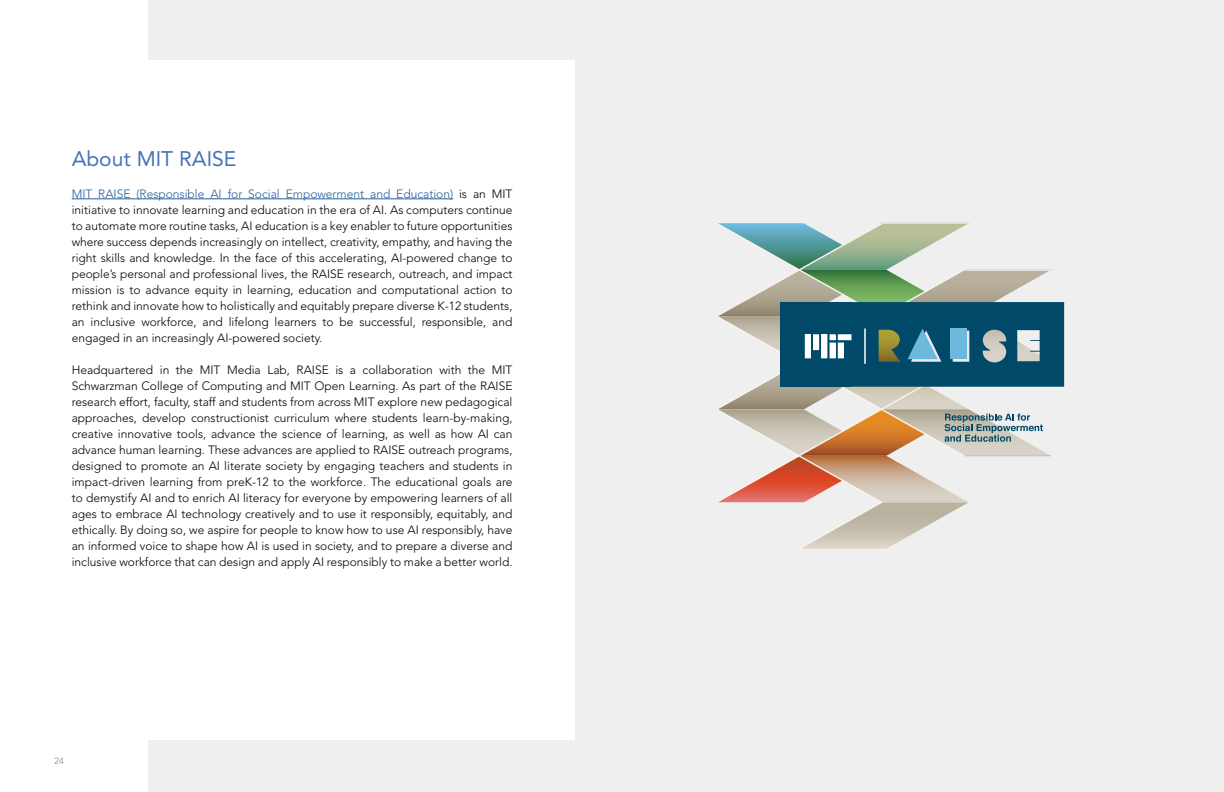
<style>
.page{position:relative;width:1224px;height:792px;background:#fff}
.page>*{position:absolute;margin:0;border:0;box-sizing:border-box;transform-origin:0 0}
.t1{font:21px "Avenir LT Std";color:#4873b9}
.t2{font:300 12px/16px "Avenir LT Std";color:#000;text-align:justify}
.t3{font:300 9px "Avenir LT Std";color:#808285}
.s1{color:#215e9e}
</style>
<div class="page">
<div style="left:148px;top:0;width:1076px;height:792px;background:#f0efef"></div>
<div style="left:7px;top:60px;width:568px;height:680px;background:#fff"></div>
<hr style="left:72px;top:199px;width:381px;height:1px;background:#215e9e">
<img style="left:965px;top:409px;width:84px;height:46px">
<img style="left:965px;top:270px;width:86px;height:32px">
<svg style="left:965px;top:455px;width:86px;height:1px"></svg>
<svg style="left:718px;top:223px;width:246px;height:46px"></svg>
<hr style="left:882px;top:223px;width:87px;height:1px;background:#e3dfda">
<hr style="left:964px;top:269px;width:87px;height:1px;background:#e3dfda">
<svg style="left:717px;top:269px;width:247px;height:280px"></svg>
<svg style="left:945px;top:414px;width:98px;height:28px"></svg>
<svg style="left:851px;top:302px;width:213px;height:85px;background:#1c5b72"></svg>
<div style="left:950px;top:328px;width:17px;height:31px;background:#6db9dd"></div>
<div style="left:780px;top:302px;width:71px;height:85px;background:#004968"></div>
<div style="left:838px;top:335px;width:13px;height:5px;background:#fff"></div>
<div style="left:814px;top:335px;width:5px;height:15px;background:#fff"></div>
<div style="left:822px;top:335px;width:5px;height:23px;background:#fff"></div>
<div style="left:805px;top:335px;width:5px;height:23px;background:#fff"></div>
<div style="left:838px;top:343px;width:5px;height:15px;background:#fff"></div>
<div style="left:830px;top:343px;width:5px;height:15px;background:#fff"></div>
<hr style="left:864px;top:329px;width:2px;height:35px;background:#fbf9fb">
<div style="left:838px;top:334px;width:13px;height:6px;border:1px solid #fff"></div>
<div style="left:813px;top:334px;width:6px;height:16px;border:1px solid #fff"></div>
<div style="left:821px;top:334px;width:6px;height:24px;border:1px solid #fff"></div>
<div style="left:805px;top:334px;width:6px;height:24px;border:1px solid #fff"></div>
<div style="left:838px;top:343px;width:6px;height:15px;border:1px solid #fff"></div>
<svg style="left:830px;top:334px;width:5px;height:6px"></svg>
<hr style="left:865px;top:329px;width:1px;height:35px;background:#fff">
<h1 class="t1" style="left:72px;top:146px;width:166px">About MIT RAISE</h1>
<p class="t2" style="left:72px;top:186px;width:442px"><span class="s1">MIT RAISE (Responsible AI for Social Empowerment and Education)</span> is an MIT initiative to innovate learning and education in the era of AI. As computers continue to automate more routine tasks, AI education is a key enabler to future opportunities where success depends increasingly on intellect, creativity, empathy, and having the right skills and knowledge. In the face of this accelerating, AI-powered change to people’s personal and professional lives, the RAISE research, outreach, and impact mission is to advance equity in learning, education and computational action to rethink and innovate how to holistically and equitably prepare diverse K-12 students, an inclusive workforce, and lifelong learners to be successful, responsible, and engaged in an increasingly AI-powered society.</p>
<p class="t2" style="left:72px;top:362px;width:442px">Headquartered in the MIT Media Lab, RAISE is a collaboration with the MIT Schwarzman College of Computing and MIT Open Learning. As part of the RAISE research effort, faculty, staff and students from across MIT explore new pedagogical approaches, develop constructionist curriculum where students learn-by-making, creative innovative tools, advance the science of learning, as well as how AI can advance human learning. These advances are applied to RAISE outreach programs, designed to promote an AI literate society by engaging teachers and students in impact-driven learning from preK-12 to the workforce. The educational goals are to demystify AI and to enrich AI literacy for everyone by empowering learners of all ages to embrace AI technology creatively and to use it responsibly, equitably, and ethically. By doing so, we aspire for people to know how to use AI responsibly, have an informed voice to shape how AI is used in society, and to prepare a diverse and inclusive workforce that can design and apply AI responsibly to make a better world.</p>
<p class="t3" style="left:55px;top:755px;width:11px">24</p>
</div>
